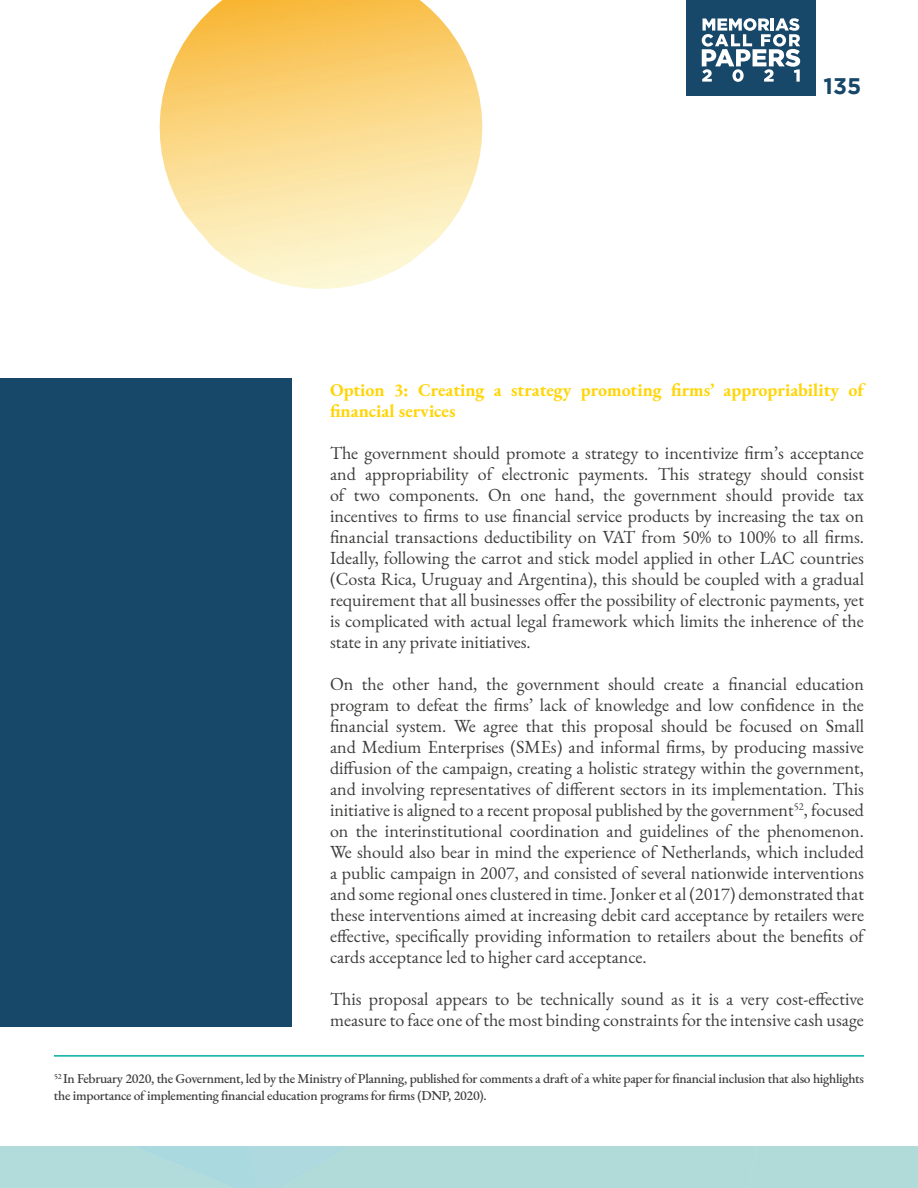
<style>
.page{position:relative;width:918px;height:1188px;background:#fff}
.page>*{position:absolute;margin:0;border:0;box-sizing:border-box;transform-origin:0 0}
.t1{font:700 22.5px "Gotham";color:#174769}
.t2{font:18px/21px "EB Garamond";color:#3c3c3b;text-align:justify}
.t3{font:700 18px/21px "EB Garamond";color:#ffd508}
.t4{font:500 13.5px/16.5px "EB Garamond";letter-spacing:-.02em;color:#3c3c3b}
</style>
<div class="page">
<div style="left:686px;top:0;width:129px;height:96px;background:#174769"></div>
<svg style="left:702px;top:18px;width:98px;height:64px"></svg>
<div style="left:0;top:378px;width:291px;height:648px;background:#174769"></div>
<img style="left:159px;top:0;width:324px;height:289px">
<hr style="left:54px;top:1055px;width:810px;height:2px;background:#00ad9f">
<p class="t1" style="left:824px;top:73px;width:39px">135</p>
<p class="t3" style="left:330px;top:379px;width:536px">Option 3: Creating a strategy promoting firms’ appropriability of financial services</p>
<p class="t2" style="left:330px;top:443px;width:536px">The government should promote a strategy to incentivize firm’s acceptance and appropriability of electronic payments. This strategy should consist of two components. On one hand, the government should provide tax incentives to firms to use financial service products by increasing the tax on financial transactions deductibility on VAT from 50% to 100% to all firms.<br>Ideally, following the carrot and stick model applied in other LAC countries (Costa Rica, Uruguay and Argentina), this should be coupled with a gradual requirement that all businesses offer the possibility of electronic payments, yet is complicated with actual legal framework which limits the inherence of the state in any private initiatives.</p>
<p class="t2" style="left:330px;top:674px;width:536px">On the other hand, the government should create a financial education program to defeat the firms’ lack of knowledge and low confidence in the financial system. We agree that this proposal should be focused on Small and Medium Enterprises (SMEs) and informal firms, by producing massive diffusion of the campaign, creating a holistic strategy within the government, and involving representatives of different sectors in its implementation. This initiative is aligned to a recent proposal published by the government<sup>52</sup>, focused on the interinstitutional coordination and guidelines of the phenomenon.<br>We should also bear in mind the experience of Netherlands, which included a public campaign in 2007, and consisted of several nationwide interventions and some regional ones clustered in time. Jonker et al (2017) demonstrated that these interventions aimed at increasing debit card acceptance by retailers were effective, specifically providing information to retailers about the benefits of cards acceptance led to higher card acceptance.</p>
<p class="t2" style="left:330px;top:989px;width:536px">This proposal appears to be technically sound as it is a very cost-effective measure to face one of the most binding constraints for the intensive cash usage</p>
<p class="t4" style="left:54px;top:1070px;width:812px"><sup>52</sup> In February 2020, the Government, led by the Ministry of Planning, published for comments a draft of a white paper for financial inclusion that also highlights the importance of implementing financial education programs for firms (DNP, 2020).</p>
</div>
